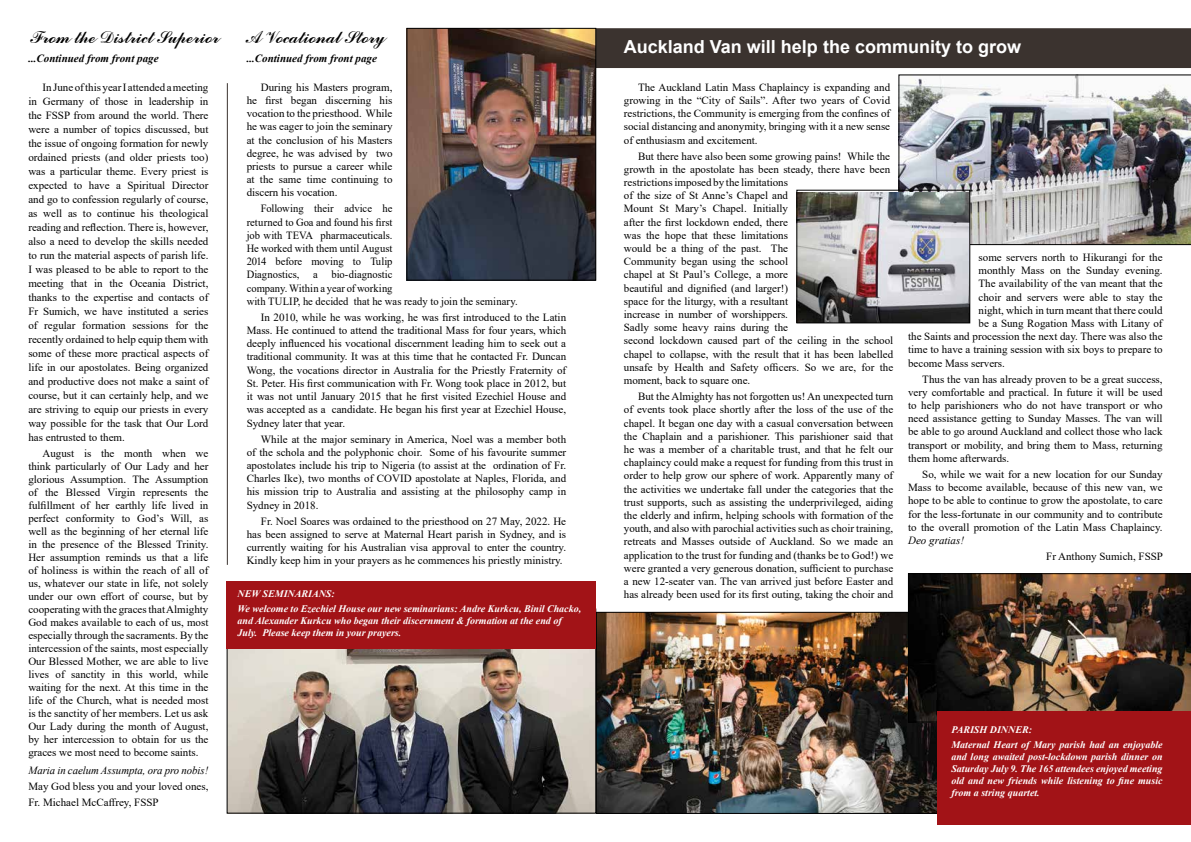
<style>
.page{position:relative;width:1191px;height:842px;background:#fff}
.page>*{position:absolute;margin:0;border:0;box-sizing:border-box;transform-origin:0 0}
.t1{font:19px "Commercial Script BT";color:#000}
.t2{font:700 18px "Arial";color:#fff}
.t3{font:11px/13.2px "Times New Roman";color:#000;text-align:justify}
.t4{font:11px/13.2px "Times New Roman";color:#000;scale:.96 1}
.t5{font:italic 700 11px "Times New Roman";color:#000}
.t6{font:italic 11px "Times New Roman";color:#000}
.t7{font:italic 700 10px/12px "Times New Roman";color:#fff}
</style>
<div class="page">
<img style="left:598px;top:614px;width:340px;height:198px">
<div style="left:596px;top:612px;width:352px;height:202px;border:1px solid #000"></div>
<img style="left:908px;top:573px;width:283px;height:149px">
<div style="left:938px;top:712px;width:253px;height:113px;background:#a21317"></div>
<div style="left:596px;top:28px;width:595px;height:40px;background:#3b332f"></div>
<img style="left:409px;top:30px;width:185px;height:248px">
<div style="left:407px;top:28px;width:189px;height:252px;border:1px solid #000"></div>
<img style="left:898px;top:75px;width:293px;height:170px">
<img style="left:798px;top:193px;width:170px;height:128px">
<div style="left:796px;top:190px;width:174px;height:133px;border:1px solid #000"></div>
<img style="left:229px;top:648px;width:365px;height:163px">
<div style="left:227px;top:581px;width:369px;height:67px;background:#a21317"></div>
<hr style="left:227px;top:83px;width:1px;height:482px;background:#3b332f">
<h1 class="t1" style="left:28px;top:27px;width:192px">From the District Superior</h1>
<p class="t5" style="left:28px;top:50px;width:132px">...Continued from front page</p>
<p class="t3" style="left:28px;top:80px;width:182px;line-height:14px;text-indent:14px">In June of this year I attended a meeting in Germany of those in leadership in the FSSP from around the world. There were a number of topics discussed, but the issue of ongoing formation for newly ordained priests (and older priests too) was a particular theme. Every priest is expected to have a Spiritual Director and go to confession regularly of course, as well as to continue his theological reading and reflection. There is, however, also a need to develop the skills needed to run the material aspects of parish life.<br>I was pleased to be able to report to the meeting that in the Oceania District, thanks to the expertise and contacts of Fr Sumich, we have instituted a series of regular formation sessions for the recently ordained to help equip them with some of these more practical aspects of life in our apostolates. Being organized and productive does not make a saint of course, but it can certainly help, and we are striving to equip our priests in every way possible for the task that Our Lord has entrusted to them.</p>
<p class="t3" style="left:28px;top:446px;width:182px;text-indent:14px">August is the month when we think particularly of Our Lady and her glorious Assumption. The Assumption of the Blessed Virgin represents the fulfillment of her earthly life lived in perfect conformity to God’s Will, as well as the beginning of her eternal life in the presence of the Blessed Trinity.<br>Her assumption reminds us that a life of holiness is within the reach of all of us, whatever our state in life, not solely under our own effort of course, but by cooperating with the graces that Almighty God makes available to each of us, most especially through the sacraments. By the intercession of the saints, most especially Our Blessed Mother, we are able to live lives of sanctity in this world, while waiting for the next. At this time in the life of the Church, what is needed most is the sanctity of her members. Let us ask Our Lady during the month of August, by her intercession to obtain for us the graces we most need to become saints.</p>
<p class="t6" style="left:28px;top:763px;width:182px">Maria in caelum Assumpta, ora pro nobis!</p>
<p class="t3" style="left:28px;top:778px;width:182px;line-height:15.8px">May God bless you and your loved ones,<br>Fr. Michael McCaffrey, FSSP</p>
<h1 class="t1" style="left:247px;top:27px;width:139px">A Vocational Story</h1>
<p class="t5" style="left:247px;top:50px;width:132px">...Continued from front page</p>
<p class="t3" style="left:247px;top:80px;width:147px;text-indent:14px">During his Masters program, he first began discerning his vocation to the priesthood. While he was eager to join the seminary at the conclusion of his Masters degree, he was advised by two priests to pursue a career while at the same time continuing to discern his vocation.</p>
<p class="t4" style="left:247px;top:202px;width:284px;text-indent:14px">Following their advice he<br>returned to Goa and found his first<br>job with TEVA pharmaceuticals.<br>He worked with them until August<br>2014 before moving to Tulip<br>Diagnostics, a bio-diagnostic<br>company. Within a year of working<br>with TULIP, he decided that he was ready to join the seminary.</p>
<p class="t3" style="left:247px;top:310px;width:321px;text-indent:14px">In 2010, while he was working, he was first introduced to the Latin Mass. He continued to attend the traditional Mass for four years, which deeply influenced his vocational discernment leading him to seek out a traditional community. It was at this time that he contacted Fr. Duncan Wong, the vocations director in Australia for the Priestly Fraternity of St. Peter. His first communication with Fr. Wong took place in 2012, but it was not until January 2015 that he first visited Ezechiel House and was accepted as a candidate. He began his first year at Ezechiel House, Sydney later that year.</p>
<p class="t3" style="left:247px;top:432px;width:321px;text-indent:14px">While at the major seminary in America, Noel was a member both of the schola and the polyphonic choir. Some of his favourite summer apostolates include his trip to Nigeria (to assist at the ordination of Fr.<br>Charles Ike), two months of COVID apostolate at Naples, Florida, and his mission trip to Australia and assisting at the philosophy camp in Sydney in 2018.</p>
<p class="t3" style="left:247px;top:514px;width:321px;text-indent:14px">Fr. Noel Soares was ordained to the priesthood on 27 May, 2022. He has been assigned to serve at Maternal Heart parish in Sydney, and is currently waiting for his Australian visa approval to enter the country.<br>Kindly keep him in your prayers as he commences his priestly ministry.</p>
<p class="t7" style="left:237px;top:586px;width:345px;line-height:14.8px">NEW SEMINARIANS:<br>We welcome to Ezechiel House our new seminarians: Andre Kurkcu, Binil Chacko,</p>
<p class="t7" style="left:237px;top:614px;width:326px">and Alexander Kurkcu who began their discernment &amp; formation at the end of<br>July. Please keep them in your prayers.</p>
<h2 class="t2" style="left:624px;top:34px;width:399px">Auckland Van will help the community to grow</h2>
<p class="t3" style="left:624px;top:80px;width:268px;text-indent:14px">The Auckland Latin Mass Chaplaincy is expanding and growing in the “City of Sails”. After two years of Covid restrictions, the Community is emerging from the confines of social distancing and anonymity, bringing with it a new sense of enthusiasm and excitement.</p>
<p class="t3" style="left:624px;top:149px;width:271px;text-align:left;text-indent:14px">But there have also been some growing pains! While the growth in the apostolate has been steady, there have been restrictions imposed by the limitations<br>of the size of St Anne’s Chapel and<br>Mount St Mary’s Chapel. Initially<br>after the first lockdown ended, there<br>was the hope that these limitations<br>would be a thing of the past. The<br>Community began using the school<br>chapel at St Paul’s College, a more<br>beautiful and dignified (and larger!)<br>space for the liturgy, with a resultant<br>increase in number of worshippers.<br>Sadly some heavy rains during the<br>second lockdown caused part of the ceiling in the school chapel to collapse, with the result that it has been labelled unsafe by Health and Safety officers. So we are, for the moment, back to square one.</p>
<p class="t3" style="left:624px;top:389px;width:271px;text-indent:14px">But the Almighty has not forgotten us! An unexpected turn of events took place shortly after the loss of the use of the chapel. It began one day with a casual conversation between the Chaplain and a parishioner. This parishioner said that he was a member of a charitable trust, and that he felt our chaplaincy could make a request for funding from this trust in order to help grow our sphere of work. Apparently many of the activities we undertake fall under the categories that the trust supports, such as assisting the underprivileged, aiding the elderly and infirm, helping schools with formation of the youth, and also with parochial activities such as choir training, retreats and Masses outside of Auckland. So we made an application to the trust for funding and (thanks be to God!) we were granted a very generous donation, sufficient to purchase a new 12-seater van. The van arrived just before Easter and has already been used for its first outing, taking the choir and</p>
<p class="t3" style="left:978px;top:250px;width:186px">some servers north to Hikurangi for the</p>
<p class="t3" style="left:978px;top:264px;width:186px">monthly Mass on the Sunday evening.</p>
<p class="t3" style="left:978px;top:277px;width:186px">The availability of the van meant that the</p>
<p class="t3" style="left:978px;top:290px;width:186px">choir and servers were able to stay the</p>
<p class="t3" style="left:978px;top:303px;width:186px">night, which in turn meant that there could</p>
<p class="t3" style="left:978px;top:316px;width:186px">be a Sung Rogation Mass with Litany of</p>
<p class="t3" style="left:908px;top:330px;width:256px">the Saints and procession the next day. There was also the</p>
<p class="t3" style="left:908px;top:343px;width:256px">time to have a training session with six boys to prepare to</p>
<p class="t3" style="left:908px;top:356px;width:98px">become Mass servers.</p>
<p class="t3" style="left:908px;top:372px;width:256px;text-indent:14px">Thus the van has already proven to be a great success, very comfortable and practical. In future it will be used to help parishioners who do not have transport or who need assistance getting to Sunday Masses. The van will be able to go around Auckland and collect those who lack transport or mobility, and bring them to Mass, returning them home afterwards.</p>
<p class="t3" style="left:908px;top:467px;width:256px;text-indent:14px">So, while we wait for a new location for our Sunday Mass to become available, because of this new van, we hope to be able to continue to grow the apostolate, to care for the less-fortunate in our community and to contribute to the overall promotion of the Latin Mass Chaplaincy.</p>
<p class="t6" style="left:908px;top:533px;width:57px">Deo gratias!</p>
<p class="t3" style="left:1046px;top:549px;width:118px">Fr Anthony Sumich, FSSP</p>
<p class="t7" style="left:951px;top:722px;width:213px;line-height:14.8px">PARISH DINNER:<br>Maternal Heart of Mary parish had an enjoyable</p>
<p class="t7" style="left:951px;top:750px;width:213px;text-align:justify">and long awaited post-lockdown parish dinner on Saturday July 9. The 165 attendees enjoyed meeting old and new friends while listening to fine music from a string quartet.</p>
</div>
